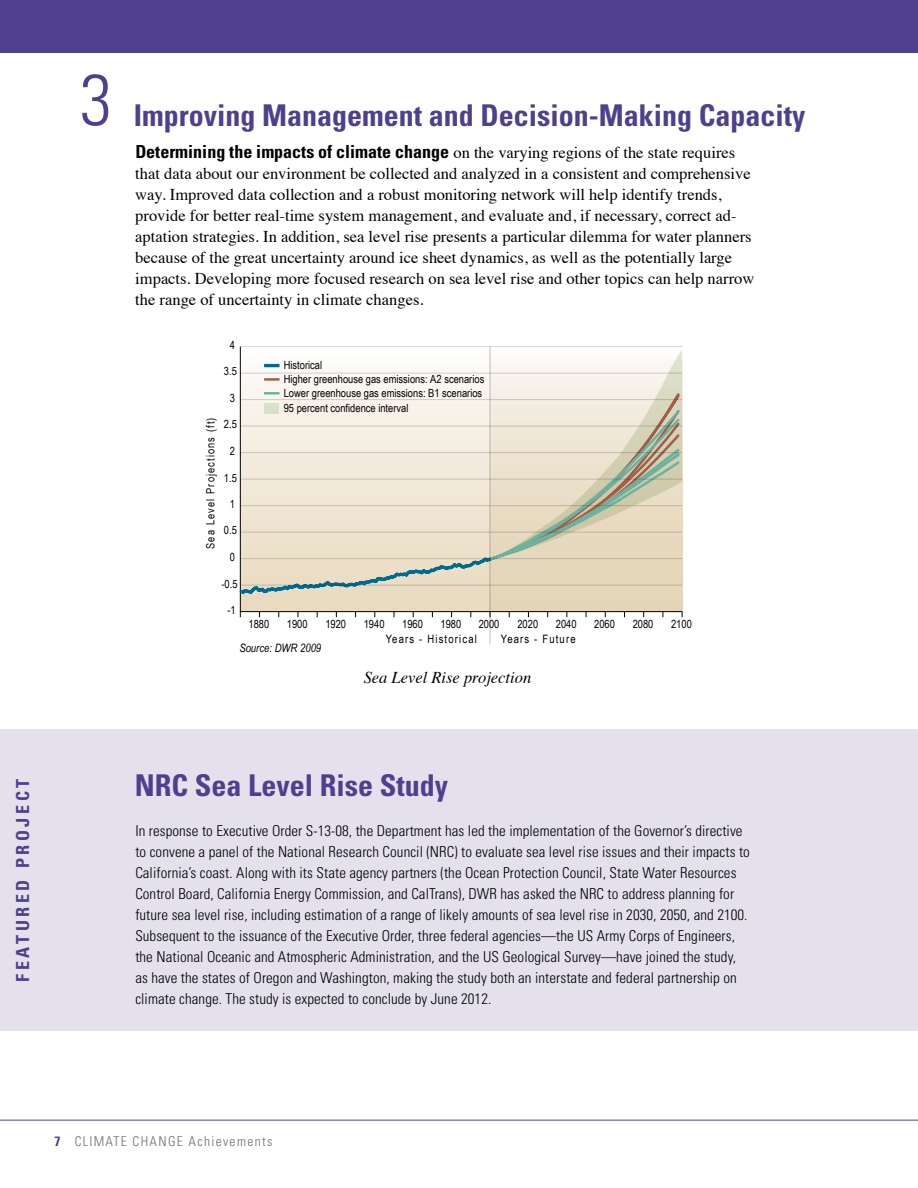
<style>
.page{position:relative;width:918px;height:1188px;background:#fff}
.page>*{position:absolute;margin:0;border:0;box-sizing:border-box;transform-origin:0 0}
.t1{font:300 condensed 72px "Univers";color:#4e408e}
.t2{font:700 condensed 30px "Univers";color:#4e408e}
.t3{font:700 condensed 18px "Univers";letter-spacing:.2em;color:#4e408e}
.t4{font:16.5px/21px "Times";color:#000}
.t5{font:italic 16.5px "Times";color:#000}
.t6{font:300 condensed 15px/21px "Univers";letter-spacing:.005em;color:#000}
.t7{font:300 condensed 13.5px "Univers";letter-spacing:.1em;color:#6d6f71}
.t8{font:11.55px "Arial Narrow";letter-spacing:.1em;color:#000}
.t9{font:italic 11.55px "Arial Narrow";color:#000}
.t10{font:11.4px "Arial Narrow";letter-spacing:.1em;color:#000}
.t11{font:11.25px/14.4px "Arial Narrow";color:#000}
.s1{font-family:"Univers";font-weight:700;font-stretch:condensed;font-size:18px}
.s2{font-weight:700;color:#4e408e}
</style>
<div class="page">
<div style="left:0;top:729px;width:918px;height:301px;background:#e4e1ed"></div>
<div style="left:0;top:0;width:918px;height:52px;background:#4e408e"></div>
<div style="left:491px;top:597px;width:191px;height:14px;background:#e4d5b8"></div>
<div style="left:240px;top:347px;width:250px;height:265px;background:linear-gradient(to right,#e8dbbf,#e8dbbf)"></div>
<hr style="left:490px;top:347px;width:1px;height:297px;background:#bcbdc0">
<hr style="left:240px;top:347px;width:1px;height:265px;background:#000">
<hr style="left:240px;top:611px;width:442px;height:1px;background:#000">
<svg style="left:239px;top:349px;width:443px;height:248px;background:#e9e1d1"></svg>
<hr style="left:264px;top:378px;width:16px;height:3px;background:#a25d49">
<hr style="left:264px;top:392px;width:16px;height:3px;background:#6db2a0">
<hr style="left:264px;top:364px;width:16px;height:3px;background:#006b91">
<div style="left:264px;top:403px;width:15px;height:11px;background:#d7e1ca"></div>
<hr style="left:240px;top:585px;width:442px;height:1px;background:#d1d3d4">
<hr style="left:240px;top:558px;width:442px;height:1px;background:#d1d3d4">
<hr style="left:240px;top:532px;width:442px;height:1px;background:#d1d3d4">
<hr style="left:240px;top:505px;width:442px;height:1px;background:#d1d3d4">
<hr style="left:240px;top:479px;width:442px;height:1px;background:#d1d3d4">
<hr style="left:240px;top:452px;width:442px;height:1px;background:#d1d3d4">
<hr style="left:240px;top:426px;width:442px;height:1px;background:#d1d3d4">
<hr style="left:240px;top:399px;width:442px;height:1px;background:#d1d3d4">
<hr style="left:240px;top:373px;width:442px;height:1px;background:#d1d3d4">
<hr style="left:240px;top:346px;width:442px;height:1px;background:#d1d3d4">
<hr style="left:0;top:1120px;width:918px;height:1px;background:#4e408e">
<p class="t3" style="left:12px;top:982px;width:204px;rotate:-90deg">FEATURED PROJECT</p>
<h1 class="t1" style="left:80px;top:57px;width:33px">3</h1>
<h2 class="t2" style="left:134px;top:97px;width:673px">Improving Management and Decision-Making Capacity</h2>
<p class="t4" style="left:135px;top:141px;width:621px"><span class="s1">Determining the impacts of climate change</span> on the varying regions of the state requires that data about our environment be collected and analyzed in a consistent and comprehensive way. Improved data collection and a robust monitoring network will help identify trends, provide for better real-time system management, and evaluate and, if necessary, correct ad&shy;aptation strategies. In addition, sea level rise presents a particular dilemma for water planners because of the great uncertainty around ice sheet dynamics, as well as the potentially large impacts. Developing more focused research on sea level rise and other topics can help narrow the range of uncertainty in climate changes.</p>
<p class="t11" style="left:230px;top:337px;width:7px">4</p>
<p class="t11" style="left:224px;top:364px;width:14px">3.5</p>
<p class="t11" style="left:230px;top:390px;width:7px">3</p>
<p class="t10" style="left:202px;top:549px;width:133px;rotate:-90deg">Sea Level Projections (ft)</p>
<p class="t11" style="left:224px;top:417px;width:14px">2.5</p>
<p class="t11" style="left:230px;top:443px;width:7px">2</p>
<p class="t11" style="left:224px;top:470px;width:14px">1.5</p>
<p class="t11" style="left:230px;top:496px;width:7px">1</p>
<p class="t11" style="left:224px;top:523px;width:14px">0.5</p>
<p class="t11" style="left:230px;top:549px;width:7px">0</p>
<p class="t11" style="left:222px;top:576px;width:18px">-0.5</p>
<p class="t11" style="left:227px;top:602px;width:10px">-1</p>
<p class="t11" style="left:284px;top:357px;width:40px">Historical</p>
<p class="t11" style="left:284px;top:386px;width:200px">Lower greenhouse gas emissions: B1 scenarios<br>95 percent confidence interval</p>
<p class="t11" style="left:284px;top:371px;width:202px">Higher greenhouse gas emissions: A2 scenarios</p>
<p class="t11" style="left:249px;top:616px;width:22px">1880</p>
<p class="t11" style="left:287px;top:616px;width:22px">1900</p>
<p class="t11" style="left:325px;top:616px;width:22px">1920</p>
<p class="t11" style="left:364px;top:616px;width:22px">1940</p>
<p class="t11" style="left:402px;top:616px;width:22px">1960</p>
<p class="t11" style="left:441px;top:616px;width:22px">1980</p>
<p class="t11" style="left:479px;top:616px;width:22px">2000</p>
<p class="t11" style="left:517px;top:616px;width:22px">2020</p>
<p class="t11" style="left:556px;top:616px;width:22px">2040</p>
<p class="t11" style="left:594px;top:616px;width:22px">2060</p>
<p class="t11" style="left:633px;top:616px;width:22px">2080</p>
<p class="t11" style="left:671px;top:616px;width:22px">2100</p>
<p class="t9" style="left:239px;top:640px;width:83px">Source: DWR 2009</p>
<p class="t8" style="left:386px;top:631px;width:93px">Years - Historical</p>
<p class="t8" style="left:501px;top:631px;width:76px">Years - Future</p>
<p class="t5" style="left:364px;top:663px;width:169px">Sea Level Rise projection</p>
<h2 class="t2" style="left:135px;top:767px;width:315px">NRC Sea Level Rise Study</h2>
<p class="t6" style="left:135px;top:821px;width:616px">In response to Executive Order S-13-08, the Department has led the implementation of the Governor’s directive to convene a panel of the National Research Council (NRC) to evaluate sea level rise issues and their impacts to California’s coast. Along with its State agency partners (the Ocean Protection Council, State Water Resources Control Board, California Energy Commission, and CalTrans), DWR has asked the NRC to address planning for future sea level rise, including estimation of a range of likely amounts of sea level rise in 2030, 2050, and 2100.<br>Subsequent to the issuance of the Executive Order, three federal agencies—the US Army Corps of Engineers, the National Oceanic and Atmospheric Administration, and the US Geological Survey—have joined the study, as have the states of Oregon and Washington, making the study both an interstate and federal partnership on climate change. The study is expected to conclude by June 2012.</p>
<p class="t7" style="left:54px;top:1133px;width:220px"><span class="s2">7</span> CLIMATE CHANGE Achievements</p>
</div>
